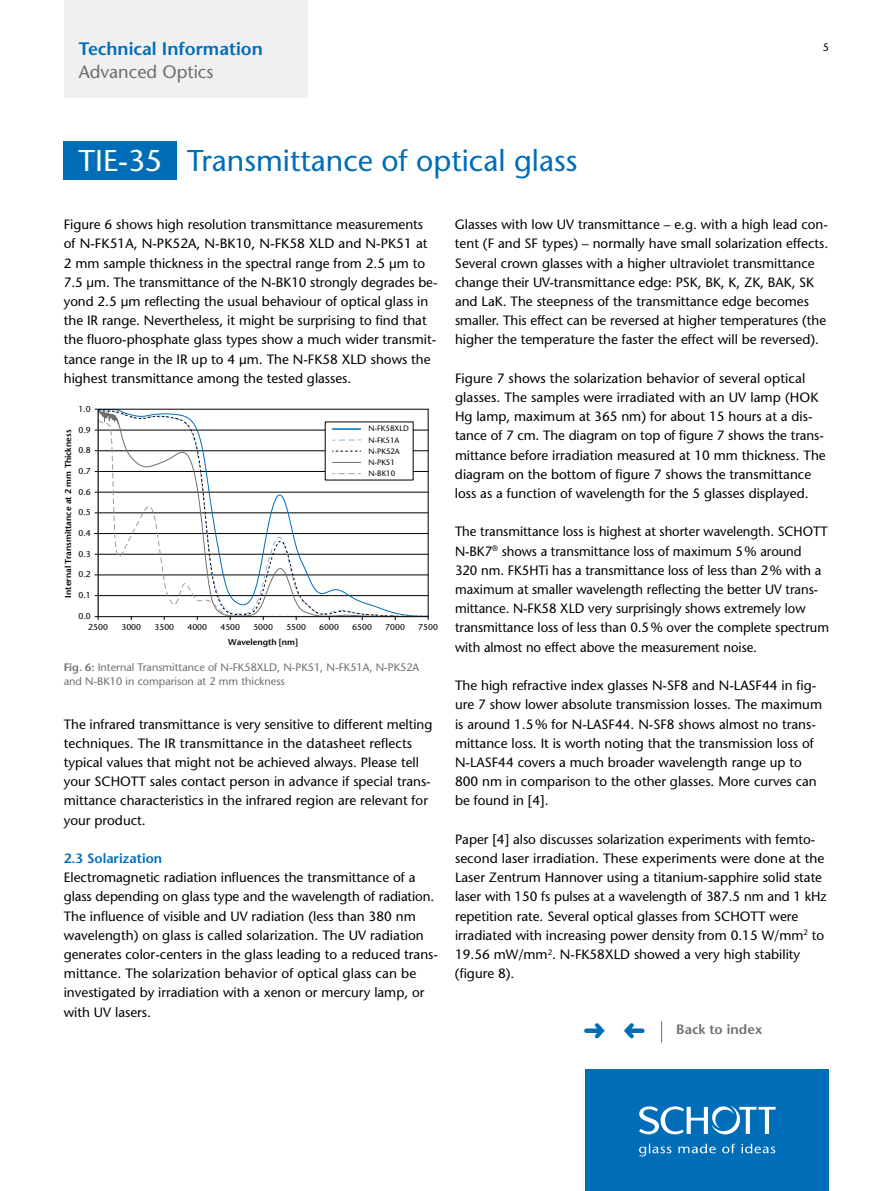
<style>
.page{position:relative;width:893px;height:1191px;background:#fff}
.page>*{position:absolute;margin:0;border:0;box-sizing:border-box;transform-origin:0 0}
.t1{font:500 30px "Stone Sans Std";color:#006db8}
.t2{font:600 18px "Stone Sans Std";color:#006db8}
.t3{font:500 18px "Stone Sans Std";color:#6f6f6e}
.t4{font:500 13.5px/19.2px "Stone Sans Std";color:#000}
.t5{font:600 13.5px "Stone Sans Std";color:#006db8}
.t6{font:600 13.5px "Stone Sans Std";letter-spacing:.01em;color:#6f6f6e}
.t7{font:500 10.8px/14.2px "Stone Sans Std";color:#6f6f6e}
.t8{font:500 10.8px "Stone Sans Std";color:#000}
.t9{font:500 8.55px "Stone Sans Std";color:#000}
.t10{font:600 8.55px "Stone Sans Std";color:#000}
.t11{font:500 7.8px/11.2px "Stone Sans Std";color:#000}
.s1{color:#fff}
.s2{font-weight:600}
</style>
<div class="page">
<div style="left:585px;top:1069px;width:244px;height:122px;background:#006db8"></div>
<svg style="left:639px;top:1105px;width:137px;height:51px"></svg>
<div style="left:64px;top:0;width:244px;height:98px;background:#f0f0f0"></div>
<div style="left:64px;top:142px;width:113px;height:38px;background:#006db8"></div>
<svg style="left:661px;top:1021px;width:1px;height:21px"></svg>
<hr style="left:94px;top:533px;width:334px;height:1px;background:#000">
<svg style="left:95px;top:409px;width:334px;height:211px"></svg>
<h2 class="t2" style="left:79px;top:38px;width:186px">Technical Information</h2>
<p class="t8" style="left:823px;top:40px;width:8px">5</p>
<h2 class="t3" style="left:79px;top:61px;width:136px">Advanced Optics</h2>
<h1 class="t1" style="left:78px;top:143px;width:500px"><span class="s1">TIE-35</span> Transmittance of optical glass</h1>
<p class="t4" style="left:64px;top:215px;width:375px">Figure 6 shows high resolution transmittance measurements of N-FK51A, N-PK52A, N-BK10, N-FK58 XLD and N-PK51 at 2 mm sample thickness in the spectral range from 2.5 µm to 7.5 µm. The transmittance of the N-BK10 strongly degrades be&shy;yond 2.5 µm reflecting the usual behaviour of optical glass in the IR range. Nevertheless, it might be surprising to find that the fluoro-phosphate glass types show a much wider transmit&shy;tance range in the IR up to 4 µm. The N-FK58 XLD shows the highest transmittance among the tested glasses.</p>
<p class="t9" style="left:78px;top:404px;width:14px">1.0</p>
<p class="t9" style="left:78px;top:424px;width:14px">0.9</p>
<p class="t10" style="left:63px;top:597px;width:169px;rotate:-90deg">Internal Transmittance at 2 mm Thickness</p>
<p class="t9" style="left:78px;top:445px;width:14px">0.8</p>
<p class="t9" style="left:78px;top:466px;width:14px">0.7</p>
<p class="t9" style="left:78px;top:486px;width:14px">0.6</p>
<p class="t9" style="left:78px;top:507px;width:14px">0.5</p>
<p class="t9" style="left:78px;top:528px;width:14px">0.4</p>
<p class="t9" style="left:78px;top:548px;width:14px">0.3</p>
<p class="t9" style="left:78px;top:569px;width:14px">0.2</p>
<p class="t9" style="left:78px;top:590px;width:14px">0.1</p>
<p class="t9" style="left:78px;top:611px;width:14px">0.0</p>
<p class="t11" style="left:368px;top:423px;width:42px">N-FK58XLD<br>N-FK51A<br>N-PK52A<br>N-PK51<br>N-BK10</p>
<p class="t9" style="left:88px;top:622px;width:21px">2500</p>
<p class="t9" style="left:121px;top:622px;width:21px">3000</p>
<p class="t9" style="left:154px;top:622px;width:21px">3500</p>
<p class="t9" style="left:187px;top:622px;width:21px">4000</p>
<p class="t9" style="left:220px;top:622px;width:21px">4500</p>
<p class="t9" style="left:253px;top:622px;width:21px">5000</p>
<p class="t9" style="left:286px;top:622px;width:21px">5500</p>
<p class="t9" style="left:319px;top:622px;width:21px">6000</p>
<p class="t9" style="left:352px;top:622px;width:21px">6500</p>
<p class="t9" style="left:385px;top:622px;width:21px">7000</p>
<p class="t9" style="left:418px;top:622px;width:21px">7500</p>
<p class="t10" style="left:228px;top:637px;width:72px">Wavelength [nm]</p>
<p class="t7" style="left:64px;top:660px;width:357px"><span class="s2">Fig. 6:</span> Internal Transmittance of N-FK58XLD, N-PK51, N-FK51A, N-PK52A and N-BK10 in comparison at 2 mm thickness</p>
<p class="t4" style="left:64px;top:714px;width:370px">The infrared transmittance is very sensitive to different melting techniques. The IR transmittance in the datasheet reflects typical values that might not be achieved always. Please tell your SCHOTT sales contact person in advance if special trans&shy;mittance characteristics in the infrared region are relevant for your product.</p>
<p class="t5" style="left:64px;top:850px;width:100px">2.3 Solarization</p>
<p class="t4" style="left:64px;top:868px;width:376px">Electromagnetic radiation influences the transmittance of a glass depending on glass type and the wavelength of radiation.<br>The influence of visible and UV radiation (less than 380 nm wavelength) on glass is called solarization. The UV radiation generates color-centers in the glass leading to a reduced trans&shy;mittance. The solarization behavior of optical glass can be investigated by irradiation with a xenon or mercury lamp, or with UV lasers.</p>
<p class="t4" style="left:455px;top:215px;width:375px">Glasses with low UV transmittance – e.g. with a high lead con&shy;tent (F and SF types) – normally have small solarization effects.<br>Several crown glasses with a higher ultraviolet transmittance change their UV-transmittance edge: PSK, BK, K, ZK, BAK, SK and LaK. The steepness of the transmittance edge becomes smaller. This effect can be reversed at higher temperatures (the higher the temperature the faster the effect will be reversed).</p>
<p class="t4" style="left:455px;top:368px;width:372px">Figure 7 shows the solarization behavior of several optical glasses. The samples were irradiated with an UV lamp (HOK Hg lamp, maximum at 365 nm) for about 15 hours at a dis&shy;tance of 7 cm. The diagram on top of figure 7 shows the trans&shy;mittance before irradiation measured at 10 mm thickness. The diagram on the bottom of figure 7 shows the transmittance loss as a function of wavelength for the 5 glasses displayed.</p>
<p class="t4" style="left:455px;top:522px;width:376px">The transmittance loss is highest at shorter wavelength. SCHOTT N-BK7<sup>®</sup> shows a transmittance loss of maximum 5% around<br>320 nm. FK5HTi has a transmittance loss of less than 2% with a maximum at smaller wavelength reflecting the better UV trans&shy;mittance. N-FK58 XLD very surprisingly shows extremely low transmittance loss of less than 0.5% over the complete spectrum with almost no effect above the measurement noise.</p>
<p class="t4" style="left:455px;top:676px;width:369px">The high refractive index glasses N-SF8 and N-LASF44 in fig&shy;ure 7 show lower absolute transmission losses. The maximum is around 1.5% for N-LASF44. N-SF8 shows almost no trans&shy;mittance loss. It is worth noting that the transmission loss of N-LASF44 covers a much broader wavelength range up to 800 nm in comparison to the other glasses. More curves can be found in [4].</p>
<p class="t4" style="left:455px;top:829px;width:373px">Paper [4] also discusses solarization experiments with femto&shy;second laser irradiation. These experiments were done at the Laser Zentrum Hannover using a titanium-sapphire solid state laser with 150 fs pulses at a wavelength of 387.5 nm and 1 kHz repetition rate. Several optical glasses from SCHOTT were irradiated with increasing power density from 0.15 W/mm<sup>2</sup> to 19.56 mW/mm<sup>2</sup>. N-FK58XLD showed a very high stability (figure 8).</p>
<p class="t6" style="left:676px;top:1021px;width:88px">Back to index</p>
</div>
